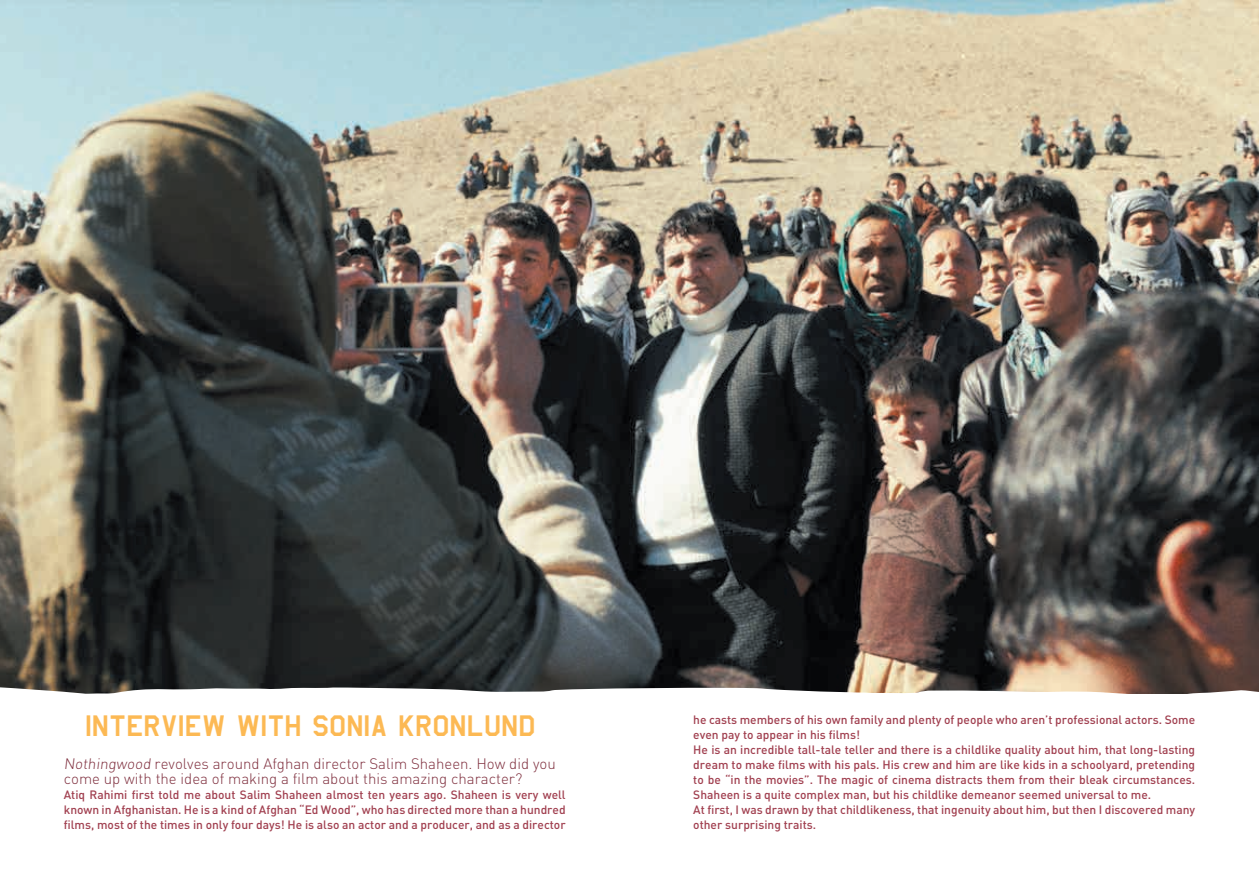
<style>
.page{position:relative;width:1259px;height:893px;background:#fff}
.page>*{position:absolute;margin:0;border:0;box-sizing:border-box;transform-origin:0 0}
.t1{font:34.35px "Amarillo USAF";color:#fcb954}
.t2{font:300 15px/15px "Din";color:#7f2f3e}
.t3{font:500 12px/15px "Din";color:#a14050;text-align:justify}
</style>
<div class="page">
<img style="left:0;top:0;width:1259px;height:686px">
<svg style="left:0;top:686px;width:1259px;height:8px"></svg>
<h1 class="t1" style="left:85px;top:708px;width:452px">INTERVIEW WITH SONIA KRONLUND</h1>
<p class="t2" style="left:64px;top:756px;width:493px">Nothingwood revolves around Afghan director Salim Shaheen. How did you come up with the idea of making a film about this amazing character?</p>
<p class="t3" style="left:64px;top:787px;width:503px">Atiq Rahimi first told me about Salim Shaheen almost ten years ago. Shaheen is very well known in Afghanistan. He is a kind of Afghan “Ed Wood”, who has directed more than a hundred films, most of the times in only four days! He is also an actor and a producer, and as a director</p>
<p class="t3" style="left:693px;top:712px;width:503px;text-align:left">he casts members of his own family and plenty of people who aren’t professional actors. Some even pay to appear in his films!<br>He is an incredible tall-tale teller and there is a childlike quality about him, that long-lasting dream to make films with his pals. His crew and him are like kids in a schoolyard, pretending to be “in the movies”. The magic of cinema distracts them from their bleak circumstances.<br>Shaheen is a quite complex man, but his childlike demeanor seemed universal to me.<br>At first, I was drawn by that childlikeness, that ingenuity about him, but then I discovered many other surprising traits.</p>
</div>
